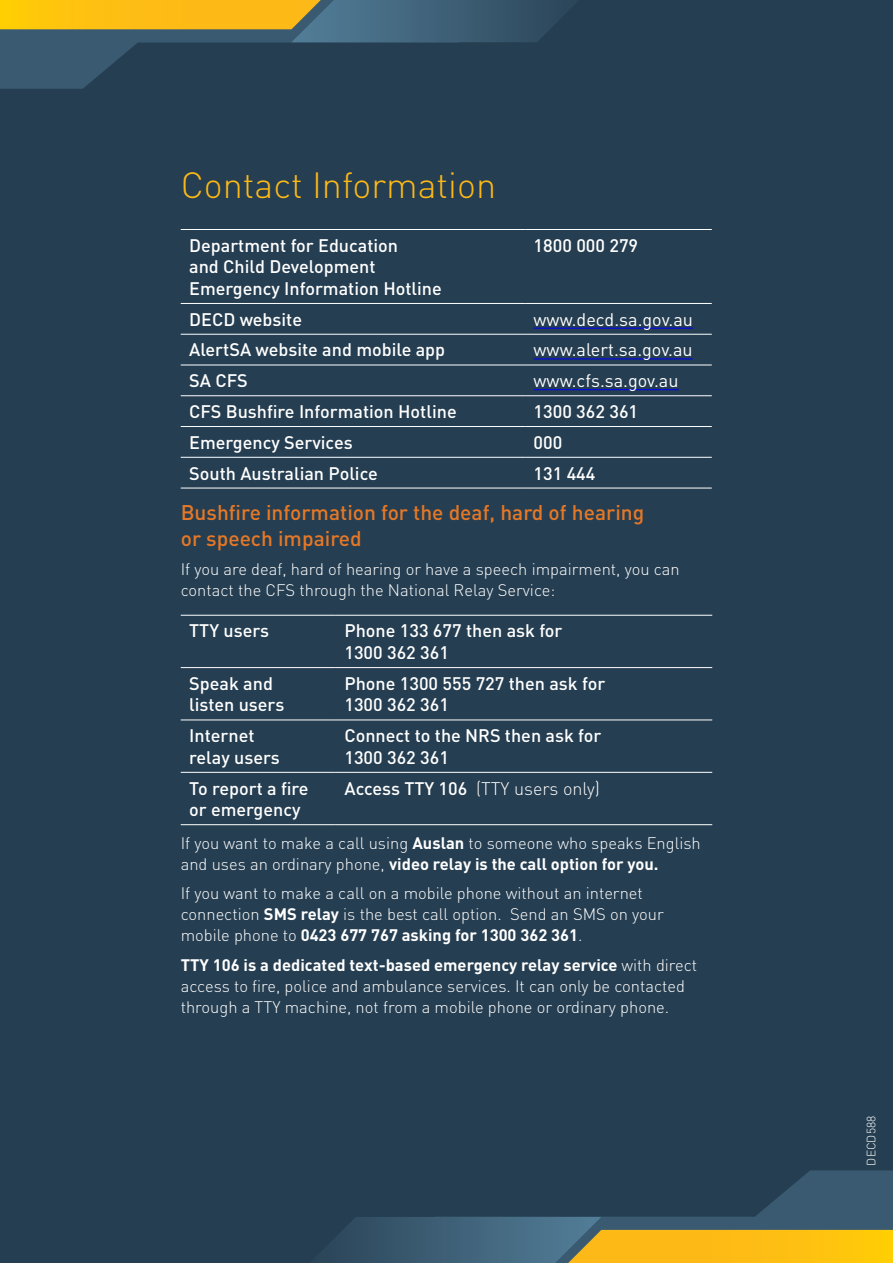
<style>
.page{position:relative;width:893px;height:1263px;background:#253e51}
.page>*{position:absolute;margin:0;border:0;box-sizing:border-box;transform-origin:0 0}
.t1{font:300 36px "DIN Pro";color:#fdb916}
.t2{font:500 21px/25.2px "DIN Pro";color:#e57827}
.t3{font:500 18px/21.6px "DIN Pro";color:#fff}
.t4{font:18px "DIN Pro";color:#fff}
.t5{font:300 18px "DIN Pro";color:#fff}
.t6{font:300 16.5px/21px "DIN Pro";color:#fff}
.t7{font:300 12px "DIN Pro";color:#fff}
.s1{font-weight:500}
.s2{font-weight:700}
</style>
<div class="page">
<hr style="left:181px;top:229px;width:344px;height:1px;background:#fff">
<hr style="left:525px;top:229px;width:187px;height:1px;background:#fff">
<hr style="left:181px;top:303px;width:344px;height:1px;background:#fff">
<hr style="left:525px;top:303px;width:187px;height:1px;background:#fff">
<hr style="left:181px;top:334px;width:344px;height:1px;background:#fff">
<hr style="left:525px;top:334px;width:187px;height:1px;background:#fff">
<hr style="left:181px;top:365px;width:344px;height:1px;background:#fff">
<hr style="left:525px;top:365px;width:187px;height:1px;background:#fff">
<hr style="left:181px;top:395px;width:344px;height:1px;background:#fff">
<hr style="left:525px;top:395px;width:187px;height:1px;background:#fff">
<hr style="left:181px;top:426px;width:344px;height:1px;background:#fff">
<hr style="left:525px;top:426px;width:187px;height:1px;background:#fff">
<hr style="left:181px;top:457px;width:344px;height:1px;background:#fff">
<hr style="left:525px;top:457px;width:187px;height:1px;background:#fff">
<hr style="left:181px;top:488px;width:344px;height:1px;background:#fff">
<hr style="left:525px;top:488px;width:187px;height:1px;background:#fff">
<hr style="left:534px;top:328px;width:159px;height:1px;background:#00f">
<hr style="left:534px;top:358px;width:159px;height:1px;background:#00f">
<hr style="left:534px;top:389px;width:144px;height:1px;background:#00f">
<hr style="left:181px;top:615px;width:155px;height:1px;background:#fff">
<hr style="left:336px;top:615px;width:376px;height:1px;background:#fff">
<hr style="left:181px;top:667px;width:155px;height:1px;background:#fff">
<hr style="left:336px;top:667px;width:376px;height:1px;background:#fff">
<hr style="left:181px;top:719px;width:155px;height:1px;background:#fff">
<hr style="left:336px;top:719px;width:376px;height:1px;background:#fff">
<hr style="left:181px;top:772px;width:155px;height:1px;background:#fff">
<hr style="left:336px;top:772px;width:376px;height:1px;background:#fff">
<hr style="left:181px;top:824px;width:155px;height:1px;background:#fff">
<hr style="left:336px;top:824px;width:376px;height:1px;background:#fff">
<svg style="left:435px;top:1170px;width:458px;height:47px"></svg>
<svg style="left:331px;top:1217px;width:562px;height:46px;background:#88844e"></svg>
<svg style="left:0;top:42px;width:459px;height:47px"></svg>
<svg style="left:0;top:0;width:562px;height:42px;background:#86834f"></svg>
<h1 class="t1" style="left:181px;top:160px;width:317px">Contact Information</h1>
<p class="t3" style="left:189px;top:234px;width:254px">Department for Education<br>and Child Development<br>Emergency Information Hotline</p>
<p class="t3" style="left:534px;top:234px;width:106px">1800 000 279</p>
<p class="t3" style="left:189px;top:308px;width:114px">DECD website</p>
<p class="t4" style="left:534px;top:307px;width:161px">www.decd.sa.gov.au</p>
<p class="t3" style="left:189px;top:338px;width:257px">AlertSA website and mobile app</p>
<p class="t4" style="left:534px;top:338px;width:160px">www.alert.sa.gov.au</p>
<p class="t3" style="left:189px;top:369px;width:60px">SA CFS</p>
<p class="t4" style="left:534px;top:368px;width:146px">www.cfs.sa.gov.au</p>
<p class="t3" style="left:189px;top:400px;width:269px">CFS Bushfire Information Hotline</p>
<p class="t3" style="left:534px;top:400px;width:106px">1300 362 361</p>
<p class="t3" style="left:189px;top:431px;width:165px">Emergency Services</p>
<p class="t3" style="left:534px;top:431px;width:30px">000</p>
<p class="t3" style="left:189px;top:461px;width:190px">South Australian Police</p>
<p class="t3" style="left:534px;top:461px;width:63px">131 444</p>
<p class="t2" style="left:181px;top:499px;width:465px">Bushfire information for the deaf, hard of hearing or speech impaired</p>
<p class="t6" style="left:181px;top:558px;width:500px">If you are deaf, hard of hearing or have a speech impairment, you can contact the CFS through the National Relay Service:</p>
<p class="t3" style="left:189px;top:619px;width:81px">TTY users</p>
<p class="t3" style="left:344px;top:619px;width:220px">Phone 133 677 then ask for<br>1300 362 361</p>
<p class="t3" style="left:189px;top:672px;width:97px">Speak and listen users</p>
<p class="t3" style="left:344px;top:672px;width:262px">Phone 1300 555 727 then ask for<br>1300 362 361</p>
<p class="t3" style="left:189px;top:724px;width:92px">Internet relay users</p>
<p class="t3" style="left:344px;top:724px;width:258px">Connect to the NRS then ask for<br>1300 362 361</p>
<p class="t3" style="left:189px;top:776px;width:121px">To report a fire or emergency</p>
<p class="t5" style="left:344px;top:776px;width:257px"><span class="s1">Access TTY 106</span> (TTY users only)</p>
<p class="t6" style="left:181px;top:831px;width:522px">If you want to make a call using <span class="s2">Auslan</span> to someone who speaks English and uses an ordinary phone, <span class="s2">video relay is the call option for you.</span></p>
<p class="t6" style="left:181px;top:882px;width:485px">If you want to make a call on a mobile phone without an internet connection <span class="s2">SMS relay</span> is the best call option. Send an SMS on your mobile phone to <span class="s2">0423 677 767 asking for 1300 362 361</span>.</p>
<p class="t6" style="left:181px;top:953px;width:518px"><span class="s2">TTY 106 is a dedicated text-based emergency relay service</span> with direct access to fire, police and ambulance services. It can only be contacted through a TTY machine, not from a mobile phone or ordinary phone.</p>
<p class="t7" style="left:863px;top:1165px;width:51px;rotate:-90deg">DECD588</p>
</div>
